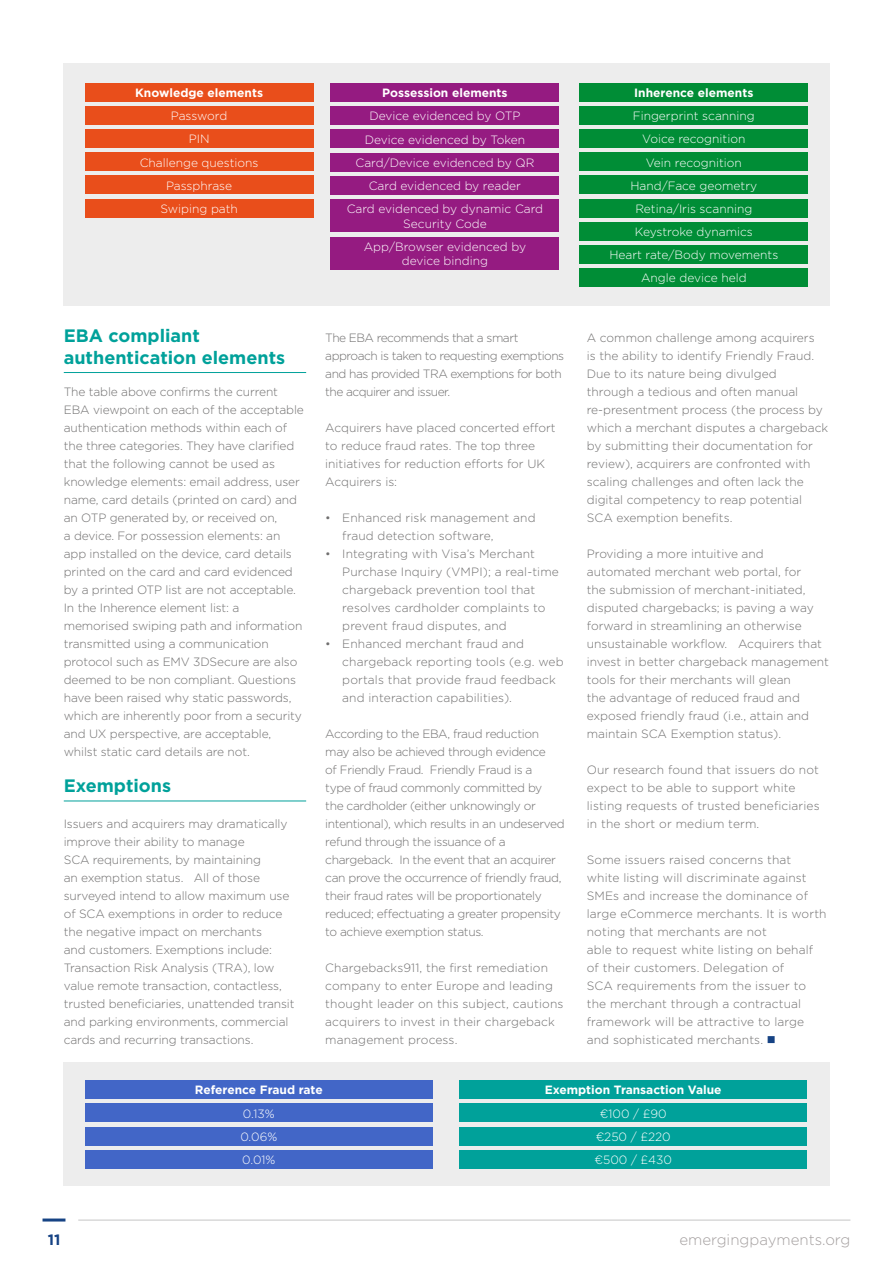
<style>
.page{position:relative;width:893px;height:1263px;background:#fff}
.page>*{position:absolute;margin:0;border:0;box-sizing:border-box;transform-origin:0 0}
.t1{font:700 18px/21.6px "Gotham";color:#00a19a}
.t2{font:300 15px "Gotham";color:#a49f9f}
.t3{font:700 15px "Gotham";color:#164384}
.t4{font:300 12px/18px "Gotham";letter-spacing:-.01em;color:#706f6f}
.t5{font:300 12px/18px "Gotham";letter-spacing:.01em;color:#706f6f}
.t6{font:300 12px/18px "Gotham";letter-spacing:-.03em;color:#706f6f}
.t7{font:300 12px/23.1px "Gotham";color:#fff;text-align:center}
.t8{font:300 12px/18px "Gotham";letter-spacing:-.04em;color:#706f6f}
.t9{font:700 12px "Gotham";color:#fff}
.s1{color:#164384}
</style>
<div class="page">
<hr style="left:64px;top:372px;width:242px;height:1px;background:#00a19a">
<hr style="left:64px;top:801px;width:242px;height:1px;background:#00a19a">
<div style="left:63px;top:64px;width:766px;height:242px;background:#ededed"></div>
<div style="left:331px;top:83px;width:228px;height:18px;background:#951b81"></div>
<div style="left:331px;top:107px;width:228px;height:18px;background:#951b81"></div>
<div style="left:331px;top:130px;width:228px;height:18px;background:#951b81"></div>
<div style="left:331px;top:153px;width:228px;height:18px;background:#951b81"></div>
<div style="left:331px;top:176px;width:228px;height:18px;background:#951b81"></div>
<div style="left:331px;top:199px;width:228px;height:33px;background:#951b81"></div>
<div style="left:331px;top:237px;width:228px;height:32px;background:#951b81"></div>
<div style="left:580px;top:106px;width:228px;height:19px;background:#008d36"></div>
<div style="left:580px;top:130px;width:228px;height:18px;background:#008d36"></div>
<div style="left:580px;top:153px;width:228px;height:18px;background:#008d36"></div>
<div style="left:580px;top:176px;width:228px;height:18px;background:#008d36"></div>
<div style="left:580px;top:199px;width:228px;height:18px;background:#008d36"></div>
<div style="left:580px;top:222px;width:228px;height:18px;background:#008d36"></div>
<div style="left:580px;top:245px;width:228px;height:18px;background:#008d36"></div>
<div style="left:580px;top:268px;width:228px;height:18px;background:#008d36"></div>
<div style="left:580px;top:83px;width:228px;height:18px;background:#008d36"></div>
<div style="left:85px;top:83px;width:228px;height:18px;background:#e94e1b"></div>
<div style="left:85px;top:106px;width:228px;height:19px;background:#e94e1b"></div>
<div style="left:85px;top:130px;width:228px;height:18px;background:#e94e1b"></div>
<div style="left:85px;top:153px;width:228px;height:18px;background:#e94e1b"></div>
<div style="left:85px;top:176px;width:228px;height:18px;background:#e94e1b"></div>
<div style="left:85px;top:199px;width:228px;height:18px;background:#e94e1b"></div>
<div style="left:63px;top:1062px;width:766px;height:123px;background:#ededed"></div>
<div style="left:459px;top:1080px;width:348px;height:18px;background:#00a19a"></div>
<div style="left:459px;top:1104px;width:348px;height:18px;background:#00a19a"></div>
<div style="left:459px;top:1127px;width:348px;height:18px;background:#00a19a"></div>
<div style="left:459px;top:1150px;width:348px;height:18px;background:#00a19a"></div>
<div style="left:85px;top:1080px;width:348px;height:18px;background:#4266c7"></div>
<div style="left:85px;top:1104px;width:348px;height:18px;background:#4266c7"></div>
<div style="left:85px;top:1127px;width:348px;height:18px;background:#4266c7"></div>
<div style="left:85px;top:1150px;width:348px;height:18px;background:#4266c7"></div>
<hr style="left:43px;top:1218px;width:22px;height:3px;background:#164384">
<hr style="left:78px;top:1220px;width:772px;height:1px;background:#c6c6c6">
<p class="t9" style="left:135px;top:85px;width:129px">Knowledge elements</p>
<p class="t9" style="left:634px;top:85px;width:121px">Inherence elements</p>
<p class="t7" style="left:140px;top:104px;width:120px">Password<br>PIN<br>Challenge questions<br>Passphrase<br>Swiping path</p>
<p class="t9" style="left:382px;top:85px;width:127px">Possession elements</p>
<p class="t7" style="left:347px;top:104px;width:198px">Device evidenced by OTP<br>Device evidenced by Token<br>Card/Device evidenced by QR<br>Card evidenced by reader<br>Card evidenced by dynamic Card</p>
<p class="t7" style="left:364px;top:211px;width:164px">Security Code<br>App/Browser evidenced by</p>
<p class="t7" style="left:402px;top:249px;width:88px">device binding</p>
<p class="t7" style="left:609px;top:104px;width:170px">Fingerprint scanning<br>Voice recognition<br>Vein recognition<br>Hand/Face geometry<br>Retina/Iris scanning<br>Keystroke dynamics<br>Heart rate/Body movements<br>Angle device held</p>
<h1 class="t1" style="left:64px;top:325px;width:223px">EBA compliant authentication elements</h1>
<p class="t4" style="left:64px;top:382px;width:242px">The table above confirms the current EBA viewpoint on each of the acceptable authentication methods within each of the three categories. They have clarified that the following cannot be used as knowledge elements: email address, user name, card details (printed on card) and an OTP generated by, or received on,<br>a device. For possession elements: an app installed on the device, card details printed on the card and card evidenced by a printed OTP list are not acceptable.<br>In the Inherence element list: a memorised swiping path and information transmitted using a communication protocol such as EMV 3DSecure are also deemed to be non compliant. Questions have been raised why static passwords, which are inherently poor from a security and UX perspective, are acceptable, whilst static card details are not.</p>
<h1 class="t1" style="left:64px;top:775px;width:109px">Exemptions</h1>
<p class="t4" style="left:64px;top:814px;width:232px">Issuers and acquirers may dramatically improve their ability to manage<br>SCA requirements, by maintaining<br>an exemption status. All of those surveyed intend to allow maximum use of SCA exemptions in order to reduce the negative impact on merchants<br>and customers. Exemptions include:<br>Transaction Risk Analysis (TRA), low value remote transaction, contactless, trusted beneficiaries, unattended transit and parking environments, commercial cards and recurring transactions.</p>
<p class="t8" style="left:325px;top:328px;width:240px">The EBA recommends that a smart approach is taken to requesting exemptions and has provided TRA exemptions for both the acquirer and issuer.</p>
<p class="t4" style="left:325px;top:418px;width:232px">Acquirers have placed concerted effort to reduce fraud rates. The top three initiatives for reduction efforts for UK<br>Acquirers is:</p>
<p class="t5" style="left:342px;top:508px;width:195px;text-indent:-17px">• Enhanced risk management and fraud detection software,</p>
<p class="t5" style="left:342px;top:544px;width:218px;text-indent:-17px">• Integrating with Visa’s Merchant Purchase Inquiry (VMPI); a real-time chargeback prevention tool that resolves cardholder complaints to prevent fraud disputes, and</p>
<p class="t5" style="left:342px;top:634px;width:223px;text-indent:-17px">• Enhanced merchant fraud and chargeback reporting tools (e.g. web portals that provide fraud feedback and interaction capabilities).</p>
<p class="t6" style="left:325px;top:724px;width:241px">According to the EBA, fraud reduction may also be achieved through evidence<br>of Friendly Fraud. Friendly Fraud is a<br>type of fraud commonly committed by<br>the cardholder (either unknowingly or intentional), which results in an undeserved refund through the issuance of a chargeback. In the event that an acquirer can prove the occurrence of friendly fraud, their fraud rates will be proportionately reduced; effectuating a greater propensity to achieve exemption status.</p>
<p class="t5" style="left:325px;top:958px;width:240px">Chargebacks911, the first remediation company to enter Europe and leading thought leader on this subject, cautions acquirers to invest in their chargeback management process.</p>
<p class="t4" style="left:587px;top:328px;width:243px">A common challenge among acquirers<br>is the ability to identify Friendly Fraud.<br>Due to its nature being divulged<br>through a tedious and often manual re-presentment process (the process by which a merchant disputes a chargeback by submitting their documentation for review), acquirers are confronted with scaling challenges and often lack the digital competency to reap potential SCA exemption benefits.</p>
<p class="t4" style="left:587px;top:544px;width:244px">Providing a more intuitive and automated merchant web portal, for<br>the submission of merchant-initiated, disputed chargebacks; is paving a way forward in streamlining an otherwise unsustainable workflow. Acquirers that invest in better chargeback management tools for their merchants will glean<br>the advantage of reduced fraud and exposed friendly fraud (i.e., attain and maintain SCA Exemption status).</p>
<p class="t5" style="left:587px;top:760px;width:234px">Our research found that issuers do not expect to be able to support white listing requests of trusted beneficiaries in the short or medium term.</p>
<p class="t5" style="left:587px;top:850px;width:241px">Some issuers raised concerns that white listing will discriminate against SMEs and increase the dominance of large eCommerce merchants. It is worth noting that merchants are not<br>able to request white listing on behalf of their customers. Delegation of<br>SCA requirements from the issuer to the merchant through a contractual framework will be attractive to large and sophisticated merchants. <span class="s1">■</span></p>
<p class="t9" style="left:195px;top:1082px;width:129px">Reference Fraud rate</p>
<p class="t7" style="left:240px;top:1101px;width:38px;text-align:left">0.13%<br>0.06%<br>0.01%</p>
<p class="t9" style="left:545px;top:1082px;width:178px">Exemption Transaction Value</p>
<p class="t7" style="left:594px;top:1101px;width:79px">€100 / £90 €250 / £220 €500 / £430</p>
<p class="t3" style="left:48px;top:1230px;width:14px">11</p>
<p class="t2" style="left:679px;top:1230px;width:173px">emergingpayments.org</p>
</div>
